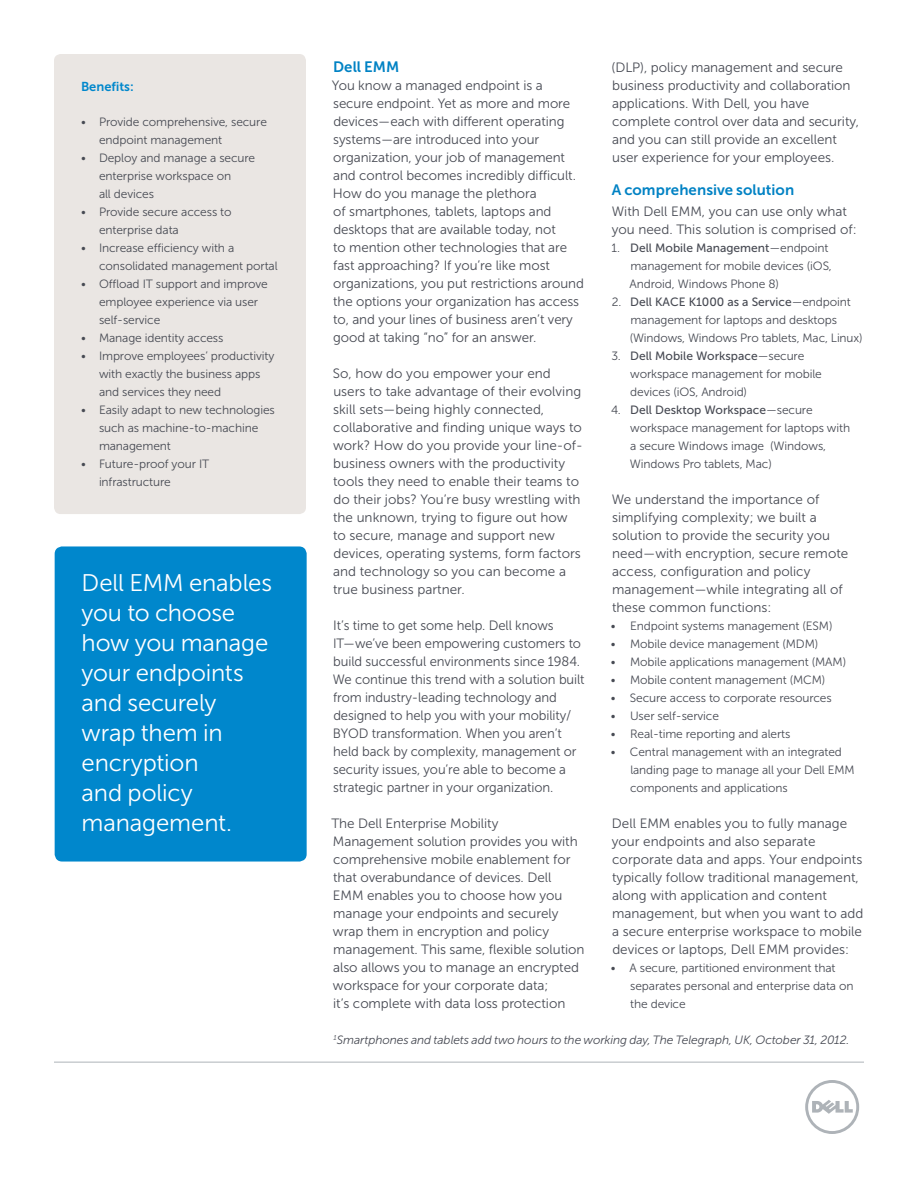
<style>
.page{position:relative;width:918px;height:1188px;background:#fff}
.page>*{position:absolute;margin:0;border:0;box-sizing:border-box;transform-origin:0 0}
.t1{font:24px/30px "Museo Sans For Dell 300";letter-spacing:-.005em;color:#fff}
.t2{font:15px "Museo Sans For Dell 700";letter-spacing:.005em;color:#0082c4}
.t3{font:13.5px/18px "Museo Sans For Dell 300";letter-spacing:-.005em;color:#474a53}
.t4{font:12.9px "Museo Sans For Dell 700";color:#0087cc}
.t5{font:12px/18px "Museo Sans For Dell 300";letter-spacing:-.01em;color:#474a53}
.t6{font:12px "Museo Sans For Dell 500";color:#474a53}
.t7{font:italic 12px "Museo Sans For Dell 300";letter-spacing:-.005em;color:#474a53}
.s1{font-family:"Museo Sans For Dell 300"}
</style>
<div class="page">
<hr style="left:54px;top:1062px;width:810px;height:1px;background:#aeb3b8">
<svg style="left:805px;top:1080px;width:54px;height:54px"></svg>
<div style="left:55px;top:546px;width:252px;height:316px;background:#0087cc;border-radius:7px"></div>
<div style="left:54px;top:54px;width:252px;height:460px;background:#eae6e3;border-radius:7px"></div>
<p class="t4" style="left:81px;top:79px;width:54px">Benefits:</p>
<p class="t5" style="left:99px;top:113px;width:169px;text-indent:-18px">• Provide comprehensive, secure endpoint management</p>
<p class="t5" style="left:99px;top:149px;width:158px;text-indent:-18px">• Deploy and manage a secure enterprise workspace on<br>all devices</p>
<p class="t5" style="left:99px;top:203px;width:134px;text-indent:-18px">• Provide secure access to enterprise data</p>
<p class="t5" style="left:99px;top:239px;width:180px;text-indent:-18px">• Increase efficiency with a consolidated management portal</p>
<p class="t5" style="left:99px;top:275px;width:170px;text-indent:-18px">• Offload IT support and improve employee experience via user self-service</p>
<p class="t5" style="left:81px;top:329px;width:144px">• Manage identity access</p>
<p class="t5" style="left:99px;top:347px;width:177px;text-indent:-18px">• Improve employees’ productivity with exactly the business apps and services they need</p>
<p class="t5" style="left:99px;top:401px;width:177px;text-indent:-18px">• Easily adapt to new technologies such as machine-to-machine management</p>
<p class="t5" style="left:99px;top:455px;width:112px;text-indent:-18px">• Future-proof your IT infrastructure</p>
<h1 class="t1" style="left:82px;top:568px;width:192px">Dell EMM enables you to choose how you manage your endpoints and securely wrap them in encryption<br>and policy management.</h1>
<p class="t2" style="left:333px;top:58px;width:68px">Dell EMM</p>
<p class="t3" style="left:332px;top:76px;width:253px">You know a managed endpoint is a secure endpoint. Yet as more and more devices—each with different operating systems—are introduced into your organization, your job of management and control becomes incredibly difficult.<br>How do you manage the plethora<br>of smartphones, tablets, laptops and desktops that are available today, not<br>to mention other technologies that are fast approaching? If you’re like most organizations, you put restrictions around the options your organization has access to, and your lines of business aren’t very good at taking “no” for an answer.</p>
<p class="t3" style="left:333px;top:364px;width:251px">So, how do you empower your end users to take advantage of their evolving skill sets—being highly connected, collaborative and finding unique ways to work? How do you provide your line-of&shy;business owners with the productivity tools they need to enable their teams to do their jobs? You’re busy wrestling with the unknown, trying to figure out how to secure, manage and support new devices, operating systems, form factors and technology so you can become a true business partner.</p>
<p class="t3" style="left:333px;top:616px;width:253px">It’s time to get some help. Dell knows IT—we’ve been empowering customers to build successful environments since 1984.<br>We continue this trend with a solution built from industry-leading technology and designed to help you with your mobility/ BYOD transformation. When you aren’t held back by complexity, management or security issues, you’re able to become a strategic partner in your organization.</p>
<p class="t3" style="left:331px;top:814px;width:255px">The Dell Enterprise Mobility<br>Management solution provides you with comprehensive mobile enablement for that overabundance of devices. Dell<br>EMM enables you to choose how you manage your endpoints and securely wrap them in encryption and policy management. This same, flexible solution also allows you to manage an encrypted workspace for your corporate data;<br>it’s complete with data loss protection</p>
<p class="t3" style="left:612px;top:58px;width:249px">(DLP), policy management and secure business productivity and collaboration applications. With Dell, you have complete control over data and security, and you can still provide an excellent user experience for your employees.</p>
<p class="t2" style="left:612px;top:181px;width:184px">A comprehensive solution</p>
<p class="t3" style="left:612px;top:202px;width:247px">With Dell EMM, you can use only what you need. This solution is comprised of:</p>
<p class="t6" style="left:612px;top:241px;width:219px"><span class="s1">1.</span> Dell Mobile Management<span class="s1">—endpoint</span></p>
<p class="t5" style="left:630px;top:257px;width:204px">management for mobile devices (iOS,<br>Android, Windows Phone 8)</p>
<p class="t6" style="left:612px;top:295px;width:241px"><span class="s1">2.</span> Dell KACE K1000 as a Service<span class="s1">—endpoint</span></p>
<p class="t5" style="left:630px;top:311px;width:234px">management for laptops and desktops (Windows, Windows Pro tablets, Mac, Linux)</p>
<p class="t6" style="left:612px;top:349px;width:194px"><span class="s1">3.</span> Dell Mobile Workspace<span class="s1">—secure</span></p>
<p class="t5" style="left:630px;top:365px;width:193px">workspace management for mobile devices (iOS, Android)</p>
<p class="t6" style="left:611px;top:403px;width:203px"><span class="s1">4.</span> Dell Desktop Workspace<span class="s1">—secure</span></p>
<p class="t5" style="left:630px;top:419px;width:222px">workspace management for laptops with a secure Windows image (Windows,<br>Windows Pro tablets, Mac)</p>
<p class="t3" style="left:612px;top:490px;width:238px">We understand the importance of simplifying complexity; we built a solution to provide the security you need—with encryption, secure remote access, configuration and policy management—while integrating all of these common functions:</p>
<p class="t5" style="left:611px;top:617px;width:223px">• Endpoint systems management (ESM)</p>
<p class="t5" style="left:611px;top:635px;width:209px">• Mobile device management (MDM)</p>
<p class="t5" style="left:611px;top:653px;width:237px">• Mobile applications management (MAM)</p>
<p class="t5" style="left:611px;top:671px;width:216px">• Mobile content management (MCM)</p>
<p class="t5" style="left:611px;top:689px;width:222px">• Secure access to corporate resources</p>
<p class="t5" style="left:611px;top:707px;width:110px">• User self-service</p>
<p class="t5" style="left:611px;top:725px;width:181px">• Real-time reporting and alerts</p>
<p class="t5" style="left:630px;top:743px;width:226px;text-indent:-19px">• Central management with an integrated landing page to manage all your Dell EMM components and applications</p>
<p class="t3" style="left:612px;top:814px;width:253px">Dell EMM enables you to fully manage your endpoints and also separate corporate data and apps. Your endpoints typically follow traditional management, along with application and content management, but when you want to add a secure enterprise workspace to mobile devices or laptops, Dell EMM provides:</p>
<p class="t5" style="left:630px;top:959px;width:225px;text-indent:-19px">• A secure, partitioned environment that separates personal and enterprise data on the device</p>
<p class="t7" style="left:333px;top:1034px;width:517px"><sup>1</sup>Smartphones and tablets add two hours to the working day, The Telegraph, UK, October 31, 2012.</p>
</div>
